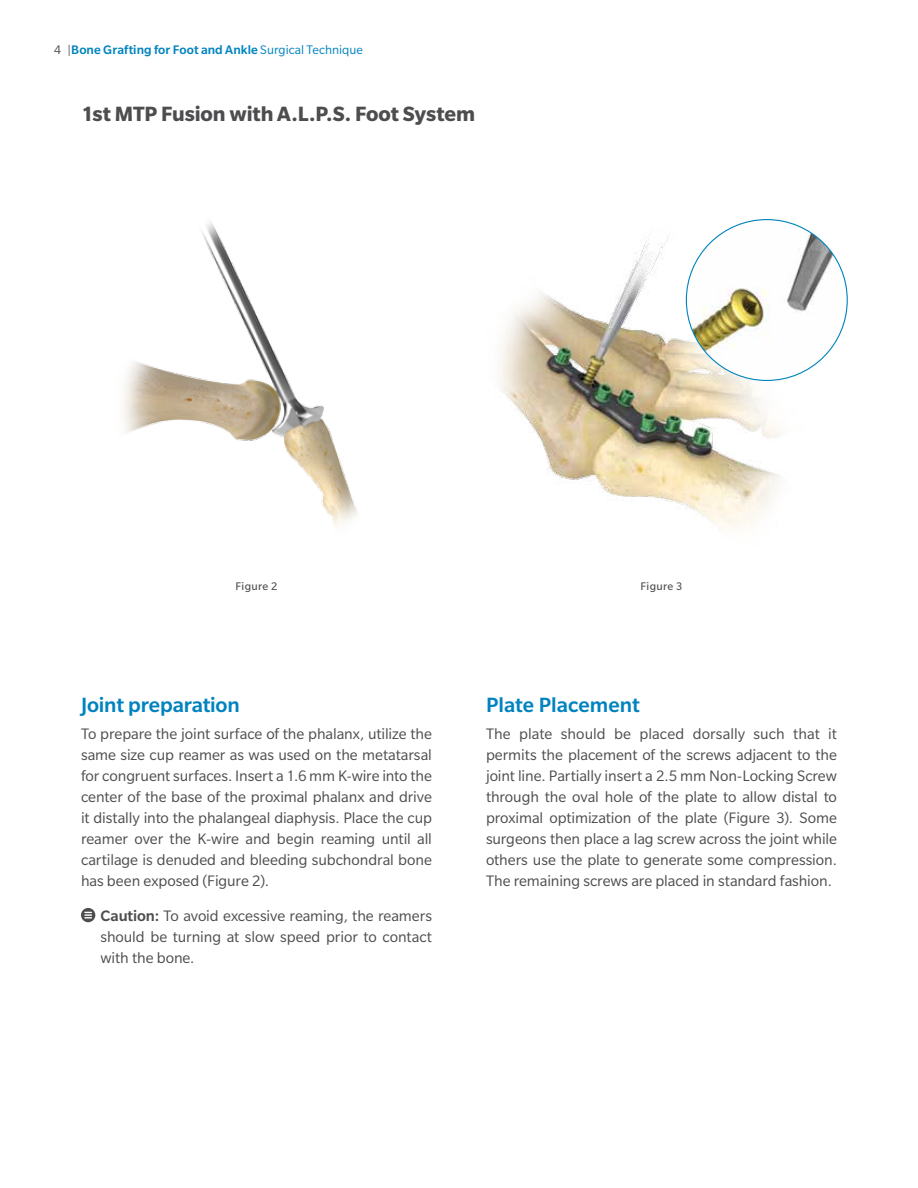
<style>
.page{position:relative;width:918px;height:1188px;background:#fff}
.page>*{position:absolute;margin:0;border:0;box-sizing:border-box;transform-origin:0 0}
.t1{font:700 22.5px "Slate Pro";letter-spacing:-.005em;color:#4d4d4f}
.t2{font:500 22.5px "Slate Pro";letter-spacing:-.005em;color:#0083bf}
.t3{font:16.5px/21px "Slate Pro";letter-spacing:-.005em;color:#4d4d4f;text-align:justify}
.t4{font:500 13.5px "Slate Pro";letter-spacing:.005em;color:#0083bf}
.t5{font:12px "Slate Pro";letter-spacing:.025em;color:#4d4d4f}
.s1{font-weight:400;color:#4d4d4f}
.s2{font-weight:400}
.s3{font-weight:500}
</style>
<div class="page">
<svg style="left:81px;top:908px;width:14px;height:14px"></svg>
<svg style="left:85px;top:912px;width:6px;height:6px"></svg>
<img style="left:123px;top:222px;width:235px;height:306px">
<img style="left:499px;top:219px;width:311px;height:311px">
<img style="left:686px;top:220px;width:161px;height:160px;border-radius:80px">
<p class="t4" style="left:54px;top:42px;width:311px"><span class="s1">4 |</span>Bone Grafting for Foot and Ankle <span class="s2">Surgical Technique</span></p>
<h1 class="t1" style="left:81px;top:101px;width:396px">1st MTP Fusion with A.L.P.S. Foot System</h1>
<p class="t5" style="left:236px;top:580px;width:43px">Figure 2</p>
<p class="t5" style="left:641px;top:580px;width:43px">Figure 3</p>
<h1 class="t2" style="left:81px;top:693px;width:160px">Joint preparation</h1>
<p class="t3" style="left:81px;top:723px;width:353px">To prepare the joint surface of the phalanx, utilize the same size cup reamer as was used on the metatarsal for congruent surfaces. Insert a 1.6 mm K-wire into the center of the base of the proximal phalanx and drive it distally into the phalangeal diaphysis. Place the cup reamer over the K-wire and begin reaming until all cartilage is denuded and bleeding subchondral bone has been exposed (Figure 2).</p>
<p class="t3" style="left:101px;top:905px;width:333px"><span class="s3">Caution:</span> To avoid excessive reaming, the reamers should be turning at slow speed prior to contact with the bone.</p>
<h1 class="t2" style="left:486px;top:693px;width:155px">Plate Placement</h1>
<p class="t3" style="left:486px;top:723px;width:353px">The plate should be placed dorsally such that it permits the placement of the screws adjacent to the joint line. Partially insert a 2.5 mm Non-Locking Screw through the oval hole of the plate to allow distal to proximal optimization of the plate (Figure 3). Some surgeons then place a lag screw across the joint while others use the plate to generate some compression.<br>The remaining screws are placed in standard fashion.</p>
</div>
